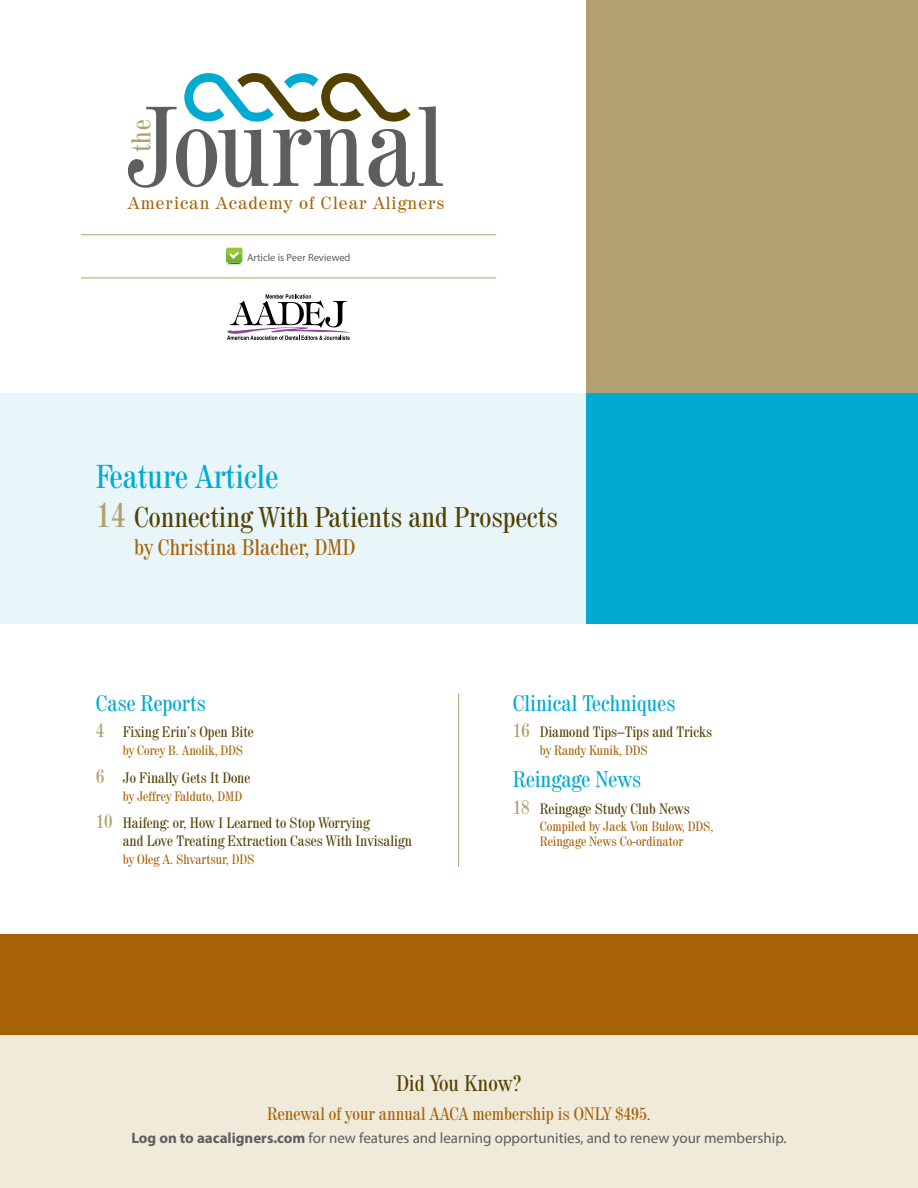
<style>
.page{position:relative;width:918px;height:1188px;background:#fff}
.page>*{position:absolute;margin:0;border:0;box-sizing:border-box;transform-origin:0 0}
.t1{font:112.8px "Century 725 Condensed BT";color:#5d5e5e}
.t2{font:33px "Century 725 Condensed BT";color:#00aad1}
.t3{font:28.5px "Century 725 Condensed BT";color:#534100}
.t4{font:27.15px "Century 725 Condensed BT";color:#b1a170}
.t5{font:22.5px "Century 725 Condensed BT";color:#00aad1}
.t6{font:22.5px "Century 725 Condensed BT";color:#a76207}
.t7{font:22.5px "Century 725 Condensed BT";color:#534100}
.t8{font:18px "Century 725 Condensed BT";color:#a76207}
.t9{font:17.4px "Century 725 BT";letter-spacing:.06em;color:#a76207}
.t10{font:15px/18px "Century 725 Condensed BT";color:#534100}
.t11{font:15px "Myriad Pro";color:#5d5e5e}
.t12{font:13.5px/15px "Century 725 Condensed BT";color:#a76207}
.t13{font:10.5px "Myriad Pro";color:#5d5e5e}
.s1{font-size:34.5px;color:#b1a170}
.s2{font-size:19.5px;color:#b1a170}
.s3{font-weight:700}
</style>
<div class="page">
<div style="left:586px;top:0;width:332px;height:403px;background:#b1a170"></div>
<div style="left:0;top:393px;width:586px;height:231px;background:#e8f6fa"></div>
<div style="left:586px;top:393px;width:332px;height:231px;background:#00aad1"></div>
<hr style="left:458px;top:694px;width:1px;height:173px;background:#b1a170">
<div style="left:0;top:1035px;width:918px;height:153px;background:#efeada"></div>
<svg style="left:226px;top:247px;width:16px;height:19px"></svg>
<hr style="left:81px;top:234px;width:415px;height:1px;background:#b1a170">
<hr style="left:81px;top:278px;width:415px;height:1px;background:#b1a170">
<svg style="left:227px;top:294px;width:123px;height:46px"></svg>
<svg style="left:184px;top:73px;width:227px;height:49px"></svg>
<div style="left:0;top:935px;width:918px;height:100px;background:#a76207"></div>
<h1 class="t1" style="left:126px;top:77px;width:320px">Journal</h1>
<h3 class="t4" style="left:124px;top:152px;width:34px;rotate:-90deg">the</h3>
<p class="t9" style="left:128px;top:192px;width:318px">American Academy of Clear Aligners</p>
<p class="t13" style="left:247px;top:251px;width:105px">Article is Peer Reviewed</p>
<h2 class="t2" style="left:96px;top:456px;width:184px">Feature Article</h2>
<h3 class="t3" style="left:96px;top:499px;width:464px"><span class="s1">14</span> Connecting With Patients and Prospects</h3>
<h3 class="t6" style="left:134px;top:534px;width:223px">by Christina Blacher, DMD</h3>
<h3 class="t5" style="left:96px;top:689px;width:112px">Case Reports</h3>
<p class="t10" style="left:96px;top:723px;width:160px"><span class="s2">4</span> Fixing Erin’s Open Bite</p>
<p class="t12" style="left:123px;top:743px;width:122px">by Corey B. Anolik, DDS</p>
<p class="t10" style="left:96px;top:768px;width:156px"><span class="s2">6</span> Jo Finally Gets It Done</p>
<p class="t12" style="left:123px;top:788px;width:121px">by Jeffrey Falduto, DMD</p>
<p class="t10" style="left:123px;top:814px;width:291px;text-indent:-27px"><span class="s2">10</span> Haifeng: or, How I Learned to Stop Worrying<br>and Love Treating Extraction Cases With Invisalign</p>
<p class="t12" style="left:123px;top:852px;width:133px">by Oleg A. Shvartsur, DDS</p>
<h3 class="t5" style="left:513px;top:689px;width:164px">Clinical Techniques</h3>
<p class="t10" style="left:513px;top:723px;width:201px"><span class="s2">16</span> Diamond Tips–Tips and Tricks</p>
<p class="t12" style="left:540px;top:743px;width:110px">by Randy Kunik, DDS</p>
<h3 class="t5" style="left:513px;top:766px;width:130px">Reingage News</h3>
<p class="t10" style="left:513px;top:799px;width:179px"><span class="s2">18</span> Reingage Study Club News</p>
<p class="t12" style="left:540px;top:819px;width:175px">Compiled by Jack Von Bulow, DDS,<br>Reingage News Co-ordinator</p>
<h3 class="t7" style="left:396px;top:1070px;width:127px">Did You Know?</h3>
<p class="t8" style="left:267px;top:1102px;width:385px">Renewal of your annual AACA membership is ONLY $495.</p>
<p class="t11" style="left:131px;top:1129px;width:657px"><span class="s3">Log on to aacaligners.com</span> for new features and learning opportunities, and to renew your membership.</p>
</div>
